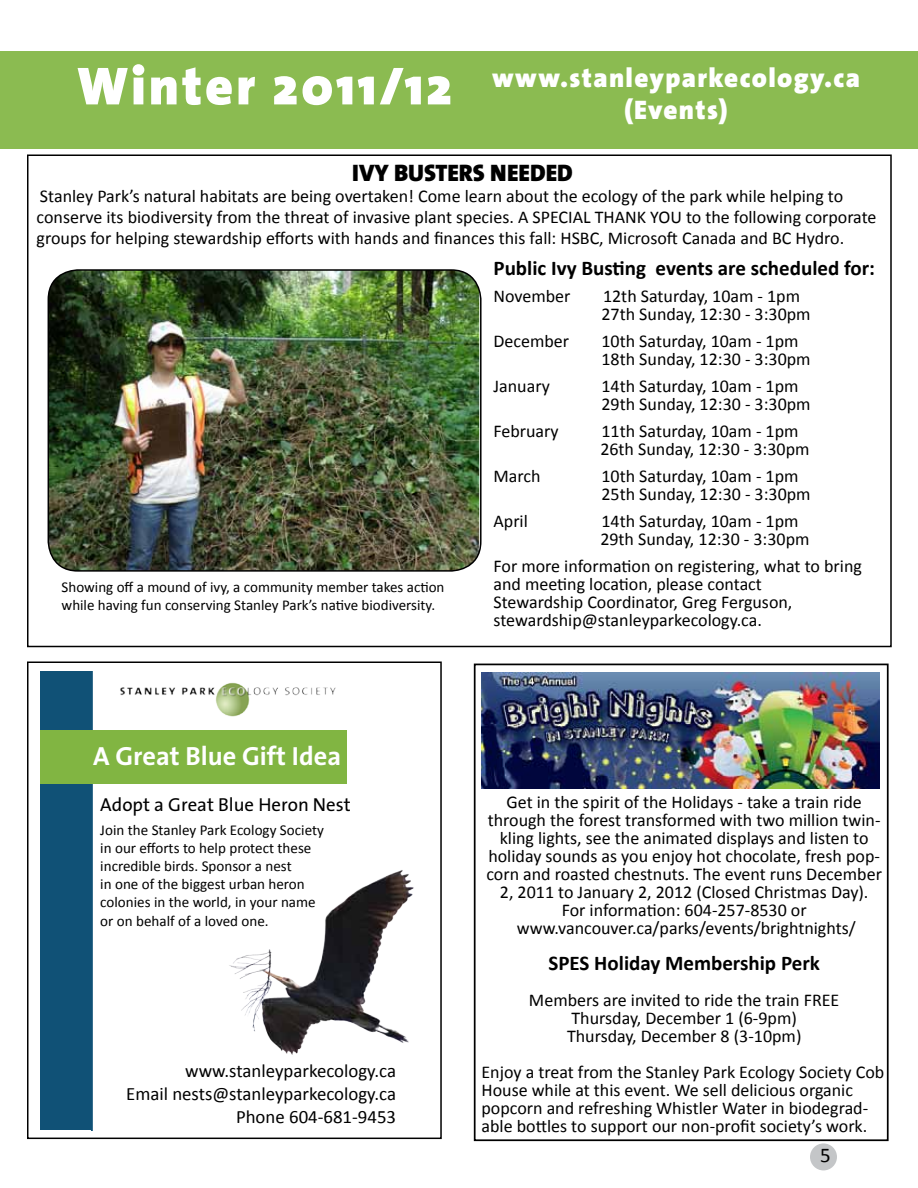
<style>
.page{position:relative;width:918px;height:1188px;background:#fff}
.page>*{position:absolute;margin:0;border:0;box-sizing:border-box;transform-origin:0 0}
.t1{font:900 54px "The Sans";letter-spacing:.05em;color:#fff}
.t2{font:900 27px/32.4px "The Sans";letter-spacing:.05em;color:#fff;text-align:center}
.t3{font:700 26.4px "The Sans";color:#fff}
.t4{font:900 24px "The Sans";color:#000}
.t5{font:700 21px "Calibri";color:#000}
.t6{font:21px "Calibri";color:#000}
.t7{font:18.9px/22.6px "Calibri";color:#000;text-align:right}
.t8{font:18.9px "The Sans";color:#000}
.t9{font:18px/18px "Calibri";color:#000}
.t10{font:15px/18.1px "Calibri";color:#000}
</style>
<div class="page">
<div style="left:474px;top:664px;width:415px;height:477px;border:2px solid #000"></div>
<div style="left:0;top:51px;width:918px;height:98px;background:#8bbb51"></div>
<div style="left:810px;top:1143px;width:27px;height:27px;background:#c4c6c8;border-radius:50%"></div>
<div style="left:40px;top:671px;width:53px;height:459px;background:#105176"></div>
<div style="left:40px;top:730px;width:307px;height:53px;background:#81b542"></div>
<img style="left:120px;top:682px;width:216px;height:35px">
<img style="left:40px;top:859px;width:374px;height:265px">
<div style="left:27px;top:662px;width:415px;height:477px;border:2px solid #000"></div>
<img style="left:48px;top:270px;width:431px;height:301px">
<div style="left:48px;top:269px;width:434px;height:303px;border:2px solid #000;border-radius:30px"></div>
<img style="left:482px;top:672px;width:398px;height:117px">
<h1 class="t1" style="left:77px;top:40px;width:377px">Winter 2011/12</h1>
<h2 class="t2" style="left:492px;top:61px;width:370px">www.stanleyparkecology.ca (Events)</h2>
<h3 class="t4" style="left:352px;top:153px;width:222px">IVY BUSTERS NEEDED</h3>
<p class="t9" style="left:37px;top:186px;width:841px;line-height:21px">Stanley Park’s natural habitats are being overtaken! Come learn about the ecology of the park while helping to conserve its biodiversity from the threat of invasive plant species. A SPECIAL THANK YOU to the following corporate groups for helping stewardship efforts with hands and finances this fall: HSBC, Microsoft Canada and BC Hydro.</p>
<p class="t10" style="left:62px;top:578px;width:384px">Showing off a mound of ivy, a community member takes action while having fun conserving Stanley Park’s native biodiversity.</p>
<p class="t5" style="left:494px;top:255px;width:383px">Public Ivy Busting events are scheduled for:</p>
<p class="t9" style="left:494px;top:287px;width:79px">November</p>
<p class="t9" style="left:602px;top:287px;width:211px">12th Saturday, 10am - 1pm<br>27th Sunday, 12:30 - 3:30pm</p>
<p class="t9" style="left:494px;top:332px;width:77px">December</p>
<p class="t9" style="left:602px;top:332px;width:211px">10th Saturday, 10am - 1pm<br>18th Sunday, 12:30 - 3:30pm</p>
<p class="t9" style="left:494px;top:377px;width:58px">January</p>
<p class="t9" style="left:602px;top:377px;width:211px">14th Saturday, 10am - 1pm<br>29th Sunday, 12:30 - 3:30pm</p>
<p class="t9" style="left:494px;top:422px;width:67px">February</p>
<p class="t9" style="left:600px;top:422px;width:211px">11th Saturday, 10am - 1pm<br>26th Sunday, 12:30 - 3:30pm</p>
<p class="t9" style="left:494px;top:467px;width:49px">March</p>
<p class="t9" style="left:602px;top:467px;width:211px">10th Saturday, 10am - 1pm<br>25th Sunday, 12:30 - 3:30pm</p>
<p class="t9" style="left:494px;top:512px;width:36px">April</p>
<p class="t9" style="left:600px;top:512px;width:211px">14th Saturday, 10am - 1pm<br>29th Sunday, 12:30 - 3:30pm</p>
<p class="t9" style="left:494px;top:557px;width:370px">For more information on registering, what to bring and meeting location, please contact<br>Stewardship Coordinator, Greg Ferguson, stewardship@stanleyparkecology.ca.</p>
<h3 class="t3" style="left:93px;top:734px;width:250px">A Great Blue Gift Idea</h3>
<p class="t8" style="left:100px;top:789px;width:252px">Adopt a Great Blue Heron Nest</p>
<p class="t10" style="left:100px;top:820px;width:225px">Join the Stanley Park Ecology Society in our efforts to help protect these incredible birds. Sponsor a nest<br>in one of the biggest urban heron colonies in the world, in your name or on behalf of a loved one.</p>
<p class="t7" style="left:126px;top:1059px;width:271px">www.stanleyparkecology.ca<br>Email nests@stanleyparkecology.ca<br>Phone 604-681-9453</p>
<p class="t9" style="left:486px;top:794px;width:397px;text-align:center">Get in the spirit of the Holidays - take a train ride through the forest transformed with two million twin&shy;kling lights, see the animated displays and listen to holiday sounds as you enjoy hot chocolate, fresh pop&shy;corn and roasted chestnuts. The event runs December 2, 2011 to January 2, 2012 (Closed Christmas Day).<br>For information: 604-257-8530 or www.vancouver.ca/parks/events/brightnights/</p>
<p class="t5" style="left:548px;top:950px;width:273px">SPES Holiday Membership Perk</p>
<p class="t9" style="left:529px;top:992px;width:312px;text-align:center">Members are invited to ride the train FREE<br>Thursday, December 1 (6-9pm)<br>Thursday, December 8 (3-10pm)</p>
<p class="t9" style="left:482px;top:1064px;width:404px">Enjoy a treat from the Stanley Park Ecology Society Cob House while at this event. We sell delicious organic popcorn and refreshing Whistler Water in biodegrad&shy;able bottles to support our non-profit society’s work.</p>
<p class="t6" style="left:820px;top:1142px;width:12px">5</p>
</div>
